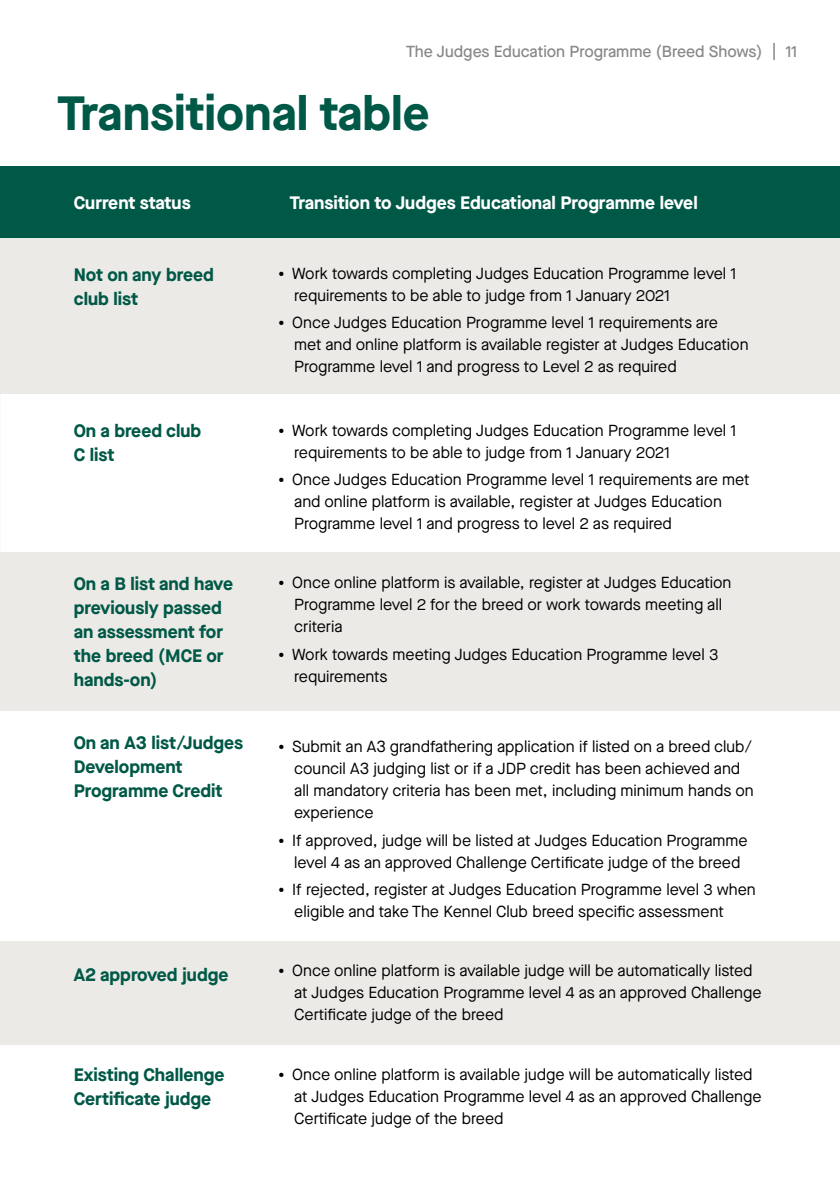
<style>
.page{position:relative;width:840px;height:1191px;background:#fff}
.page>*{position:absolute;margin:0;border:0;box-sizing:border-box;transform-origin:0 0}
.t1{font:700 48px "Maison Neue";color:#005847}
.t2{font:700 18px/24px "Maison Neue";color:#005847}
.t3{font:700 18px "Maison Neue";color:#fff}
.t4{font:16px/22px "Maison Neue";color:#000}
.t5{font:500 16px "Maison Neue";color:#878787}
.s1{font-size:24px}
</style>
<div class="page">
<div style="left:0;top:166px;width:839px;height:72px;background:#005847"></div>
<div style="left:0;top:238px;width:839px;height:156px;background:#eceae6"></div>
<div style="left:0;top:552px;width:839px;height:159px;background:#eceae6"></div>
<div style="left:0;top:940px;width:839px;height:104px;background:#eceae6"></div>
<svg style="left:773px;top:43px;width:1px;height:17px"></svg>
<p class="t5" style="left:405px;top:41px;width:358px">The Judges Education Programme (Breed Shows)</p>
<p class="t5" style="left:785px;top:41px;width:13px">11</p>
<h1 class="t1" style="left:57px;top:79px;width:374px">Transitional table</h1>
<p class="t3" style="left:74px;top:190px;width:118px">Current status</p>
<p class="t3" style="left:289px;top:190px;width:409px">Transition to Judges Educational Programme level</p>
<p class="t2" style="left:74px;top:262px;width:141px">Not on any breed club list</p>
<p class="t4" style="left:294px;top:262px;width:443px;text-indent:-17px"><span class="s1">•</span> Work towards completing Judges Education Programme level 1 requirements to be able to judge from 1 January 2021</p>
<p class="t4" style="left:294px;top:311px;width:455px;text-indent:-17px"><span class="s1">•</span> Once Judges Education Programme level 1 requirements are met and online platform is available register at Judges Education<br>Programme level 1 and progress to Level 2 as required</p>
<p class="t2" style="left:74px;top:418px;width:129px">On a breed club<br>C list</p>
<p class="t4" style="left:294px;top:419px;width:443px;text-indent:-17px"><span class="s1">•</span> Work towards completing Judges Education Programme level 1 requirements to be able to judge from 1 January 2021</p>
<p class="t4" style="left:294px;top:469px;width:457px;text-indent:-17px"><span class="s1">•</span> Once Judges Education Programme level 1 requirements are met and online platform is available, register at Judges Education<br>Programme level 1 and progress to level 2 as required</p>
<p class="t2" style="left:74px;top:571px;width:161px">On a B list and have previously passed an assessment for the breed (MCE or hands-on)</p>
<p class="t4" style="left:294px;top:571px;width:438px;text-indent:-17px"><span class="s1">•</span> Once online platform is available, register at Judges Education<br>Programme level 2 for the breed or work towards meeting all criteria</p>
<p class="t4" style="left:294px;top:643px;width:425px;text-indent:-17px"><span class="s1">•</span> Work towards meeting Judges Education Programme level 3 requirements</p>
<p class="t2" style="left:74px;top:730px;width:171px">On an A3 list/Judges<br>Development<br>Programme Credit</p>
<p class="t4" style="left:294px;top:735px;width:460px;text-indent:-17px"><span class="s1">•</span> Submit an A3 grandfathering application if listed on a breed club/ council A3 judging list or if a JDP credit has been achieved and all mandatory criteria has been met, including minimum hands on experience</p>
<p class="t4" style="left:294px;top:829px;width:455px;text-indent:-17px"><span class="s1">•</span> If approved, judge will be listed at Judges Education Programme level 4 as an approved Challenge Certificate judge of the breed</p>
<p class="t4" style="left:294px;top:878px;width:463px;text-indent:-17px"><span class="s1">•</span> If rejected, register at Judges Education Programme level 3 when eligible and take The Kennel Club breed specific assessment</p>
<p class="t2" style="left:74px;top:962px;width:156px">A2 approved judge</p>
<p class="t4" style="left:294px;top:959px;width:468px;text-indent:-17px"><span class="s1">•</span> Once online platform is available judge will be automatically listed at Judges Education Programme level 4 as an approved Challenge<br>Certificate judge of the breed</p>
<p class="t2" style="left:74px;top:1062px;width:152px">Existing Challenge<br>Certificate judge</p>
<p class="t4" style="left:294px;top:1063px;width:468px;text-indent:-17px"><span class="s1">•</span> Once online platform is available judge will be automatically listed at Judges Education Programme level 4 as an approved Challenge<br>Certificate judge of the breed</p>
</div>
